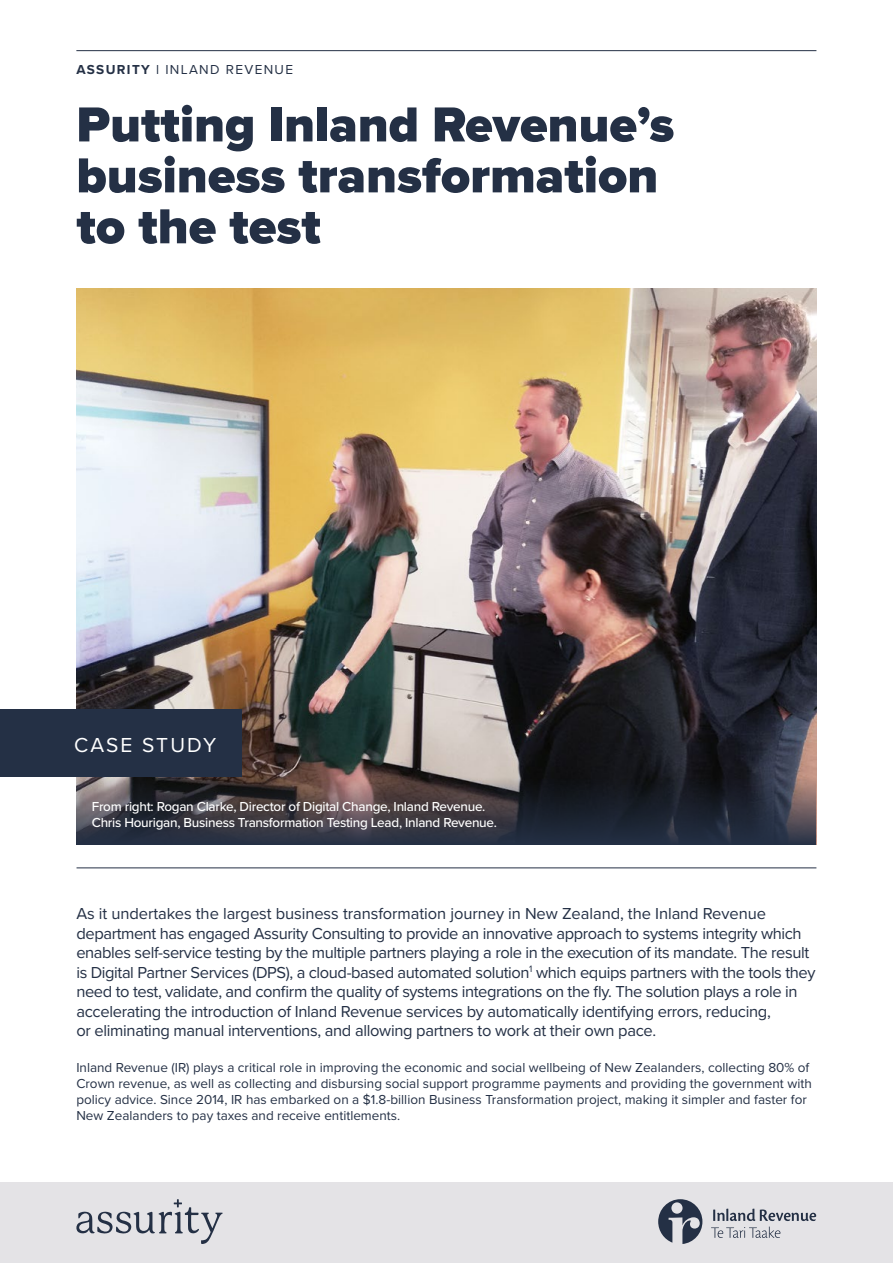
<style>
.page{position:relative;width:893px;height:1263px;background:#fff}
.page>*{position:absolute;margin:0;border:0;box-sizing:border-box;transform-origin:0 0}
.t1{font:900 51px/51px "Proxima Nova";color:#243045}
.t2{font:21px "Proxima Nova";letter-spacing:.095em;color:#fff}
.t3{font:16.5px/19.5px "Proxima Nova";letter-spacing:-.025em;color:#243045}
.t4{font:13.5px/16.2px "Proxima Nova";color:#243045}
.t5{font:500 13.5px/16.2px "Proxima Nova";letter-spacing:-.02em;color:#fff}
.t6{font:13.5px "Proxima Nova";letter-spacing:.1em;color:#243045}
.s1{font-weight:700}
</style>
<div class="page">
<img style="left:76px;top:288px;width:740px;height:557px">
<hr style="left:77px;top:867px;width:739px;height:1px;background:#243045">
<hr style="left:76px;top:50px;width:740px;height:1px;background:#243045">
<div style="left:0;top:710px;width:242px;height:67px;background:#243045"></div>
<svg style="left:77px;top:777px;width:739px;height:68px;background:#37353e"></svg>
<div style="left:0;top:1182px;width:893px;height:81px;background:#e4e3e6"></div>
<svg style="left:76px;top:1199px;width:147px;height:45px"></svg>
<svg style="left:658px;top:1199px;width:44px;height:45px"></svg>
<svg style="left:711px;top:1208px;width:105px;height:30px"></svg>
<p class="t6" style="left:76px;top:61px;width:218px"><span class="s1">ASSURITY</span> l INLAND REVENUE</p>
<h1 class="t1" style="left:76px;top:102px;width:599px">Putting Inland Revenue’s business transformation to the test</h1>
<p class="t2" style="left:74px;top:732px;width:144px">CASE STUDY</p>
<p class="t5" style="left:92px;top:798px;width:407px">From right: Rogan Clarke, Director of Digital Change, Inland Revenue.<br>Chris Hourigan, Business Transformation Testing Lead, Inland Revenue.</p>
<p class="t3" style="left:76px;top:904px;width:741px">As it undertakes the largest business transformation journey in New Zealand, the Inland Revenue department has engaged Assurity Consulting to provide an innovative approach to systems integrity which enables self-service testing by the multiple partners playing a role in the execution of its mandate. The result is Digital Partner Services (DPS), a cloud-based automated solution<sup>1</sup> which equips partners with the tools they need to test, validate, and confirm the quality of systems integrations on the fly. The solution plays a role in accelerating the introduction of Inland Revenue services by automatically identifying errors, reducing,<br>or eliminating manual interventions, and allowing partners to work at their own pace.</p>
<p class="t4" style="left:76px;top:1059px;width:737px">Inland Revenue (IR) plays a critical role in improving the economic and social wellbeing of New Zealanders, collecting 80% of Crown revenue, as well as collecting and disbursing social support programme payments and providing the government with policy advice. Since 2014, IR has embarked on a $1.8-billion Business Transformation project, making it simpler and faster for New Zealanders to pay taxes and receive entitlements.</p>
</div>
